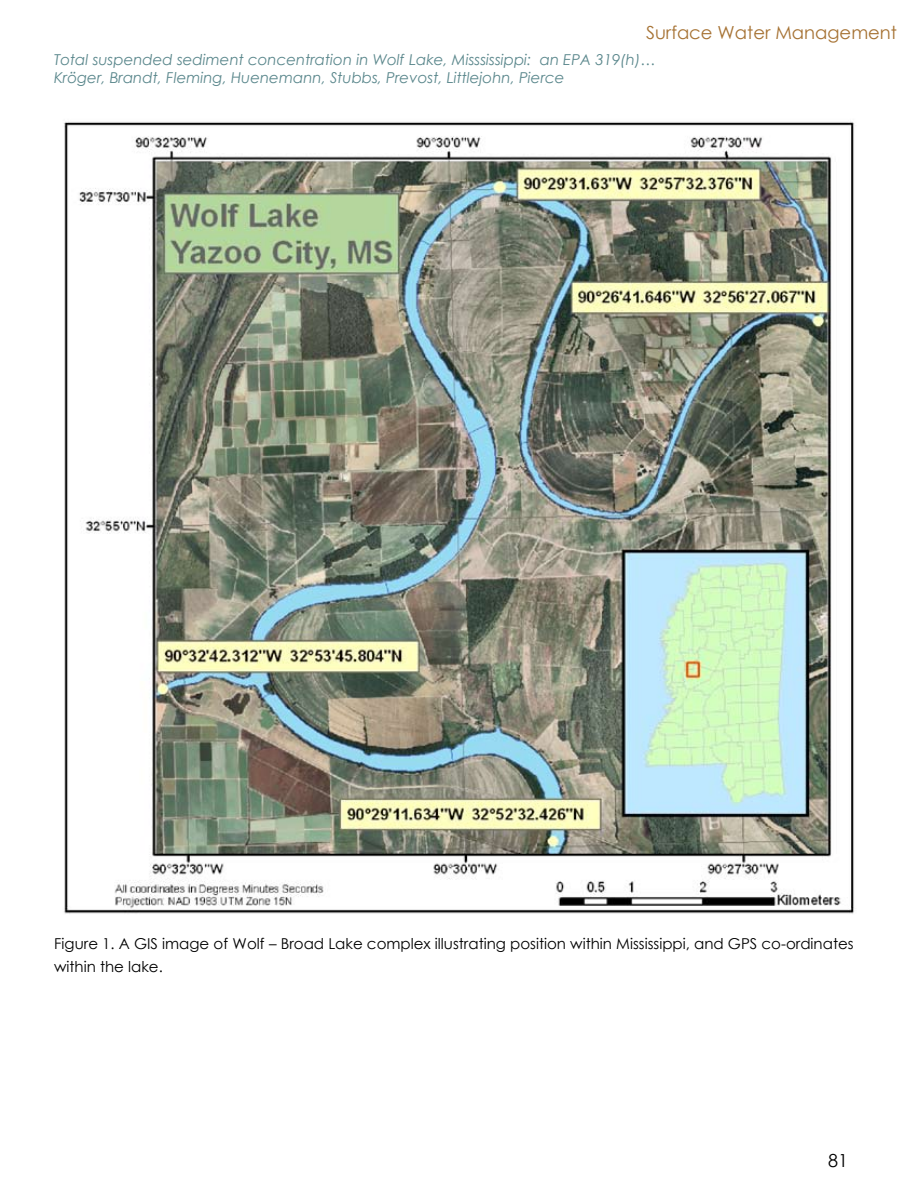
<style>
.page{position:relative;width:918px;height:1188px;background:#fff}
.page>*{position:absolute;margin:0;border:0;box-sizing:border-box;transform-origin:0 0}
.t1{font:18px "Century Gothic";color:#a67233}
.t2{font:18px "Century Gothic";color:#000}
.t3{font:italic 15px/18px "Century Gothic";color:#5a878c}
.t4{font:15px/22.5px "Century Gothic";color:#000}
</style>
<div class="page">
<img style="left:64px;top:121px;width:791px;height:793px">
<p class="t1" style="left:646px;top:20px;width:252px">Surface Water Management</p>
<p class="t3" style="left:54px;top:51px;width:603px">Total suspended sediment concentration in Wolf Lake, Misssissippi: an EPA 319(h)…<br>Kröger, Brandt, Fleming, Huenemann, Stubbs, Prevost, Littlejohn, Pierce</p>
<p class="t4" style="left:54px;top:933px;width:801px">Figure 1. A GIS image of Wolf – Broad Lake complex illustrating position within Mississippi, and GPS co-ordinates within the lake.</p>
<p class="t2" style="left:828px;top:1148px;width:21px">81</p>
</div>
